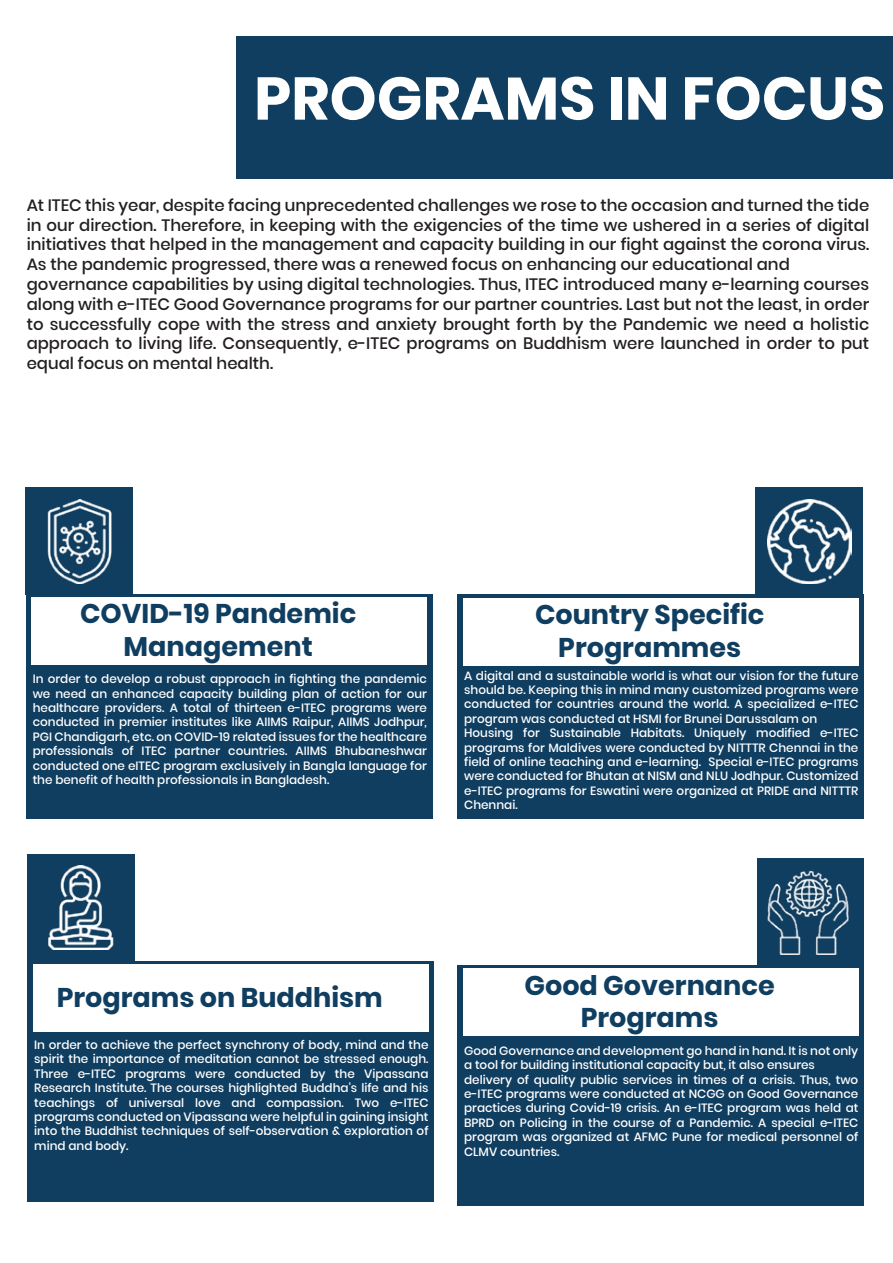
<style>
.page{position:relative;width:893px;height:1263px;background:#fff}
.page>*{position:absolute;margin:0;border:0;box-sizing:border-box;transform-origin:0 0}
.t1{font:700 60px "Poppins";color:#fff}
.t2{font:700 27px/32.4px "Poppins";color:#103e60;text-align:center}
.t3{font:500 16.5px/19.8px "Poppins";color:#231f20}
.t4{font:500 12px/14.4px "Poppins";color:#fff;text-align:justify}
</style>
<div class="page">
<div style="left:236px;top:36px;width:657px;height:143px;background:#103e60"></div>
<div style="left:26px;top:488px;width:107px;height:107px;background:#103e60"></div>
<div style="left:26px;top:594px;width:407px;height:224px;background:#103e60"></div>
<img style="left:47px;top:500px;width:65px;height:83px">
<div style="left:31px;top:597px;width:396px;height:68px;background:#fff"></div>
<div style="left:27px;top:961px;width:407px;height:240px;background:#103e60"></div>
<div style="left:33px;top:964px;width:395px;height:68px;background:#fff"></div>
<div style="left:27px;top:854px;width:107px;height:107px;background:#103e60"></div>
<img style="left:48px;top:866px;width:66px;height:84px">
<div style="left:457px;top:965px;width:407px;height:240px;background:#103e60"></div>
<div style="left:463px;top:968px;width:395px;height:68px;background:#fff"></div>
<div style="left:757px;top:858px;width:107px;height:107px;background:#103e60"></div>
<img style="left:767px;top:870px;width:82px;height:85px">
<div style="left:756px;top:488px;width:107px;height:107px;background:#103e60"></div>
<img style="left:767px;top:499px;width:84px;height:84px">
<div style="left:457px;top:595px;width:407px;height:224px;background:#103e60"></div>
<div style="left:463px;top:598px;width:395px;height:68px;background:#fff"></div>
<h1 class="t1" style="left:254px;top:64px;width:633px">PROGRAMS IN FOCUS</h1>
<p class="t3" style="left:27px;top:195px;width:844px">At ITEC this year, despite facing unprecedented challenges we rose to the occasion and turned the tide in our direction. Therefore, in keeping with the exigencies of the time we ushered in a series of digital initiatives that helped in the management and capacity building in our fight against the corona virus.<br>As the pandemic progressed, there was a renewed focus on enhancing our educational and governance capabilities by using digital technologies. Thus, ITEC introduced many e-learning courses along with e-ITEC Good Governance programs for our partner countries. Last but not the least, in order to successfully cope with the stress and anxiety brought forth by the Pandemic we need a holistic approach to living life. Consequently, e-ITEC programs on Buddhism were launched in order to put equal focus on mental health.</p>
<h2 class="t2" style="left:80px;top:598px;width:278px">COVID-19 Pandemic<br>Management</h2>
<p class="t4" style="left:33px;top:672px;width:396px">In order to develop a robust approach in fighting the pandemic we need an enhanced capacity building plan of action for our healthcare providers. A total of thirteen e-ITEC programs were conducted in premier institutes like AIIMS Raipur, AIIMS Jodhpur, PGI Chandigarh, etc. on COVID-19 related issues for the healthcare professionals of ITEC partner countries. AIIMS Bhubaneshwar conducted one eITEC program exclusively in Bangla language for the benefit of health professionals in Bangladesh.</p>
<h2 class="t2" style="left:535px;top:599px;width:231px">Country Specific<br>Programmes</h2>
<p class="t4" style="left:464px;top:668px;width:396px;text-align:left">A digital and a sustainable world is what our vision for the future should be. Keeping this in mind many customized programs were conducted for countries around the world. A specialized e-ITEC program was conducted at HSMI for Brunei Darussalam on Housing for Sustainable Habitats. Uniquely modified e-ITEC programs for Maldives were conducted by NITTTR Chennai in the field of online teaching and e-learning. Special e-ITEC programs were conducted for Bhutan at NISM and NLU Jodhpur. Customized e-ITEC programs for Eswatini were organized at PRIDE and NITTTR Chennai.</p>
<h2 class="t2" style="left:524px;top:969px;width:252px">Good Governance<br>Programs</h2>
<h2 class="t2" style="left:57px;top:981px;width:327px">Programs on Buddhism</h2>
<p class="t4" style="left:34px;top:1038px;width:396px">In order to achieve the perfect synchrony of body, mind and the spirit the importance of meditation cannot be stressed enough.<br>Three e-ITEC programs were conducted by the Vipassana Research Institute. The courses highlighted Buddha's life and his teachings of universal love and compassion. Two e-ITEC programs conducted on Vipassana were helpful in gaining insight into the Buddhist techniques of self-observation &amp; exploration of mind and body.</p>
<p class="t4" style="left:464px;top:1043px;width:396px;text-align:left">Good Governance and development go hand in hand. It is not only a tool for building institutional capacity but, it also ensures delivery of quality public services in times of a crisis. Thus, two e-ITEC programs were conducted at NCGG on Good Governance practices during Covid-19 crisis. An e-ITEC program was held at BPRD on Policing in the course of a Pandemic. A special e-ITEC program was organized at AFMC Pune for medical personnel of CLMV countries.</p>
</div>
